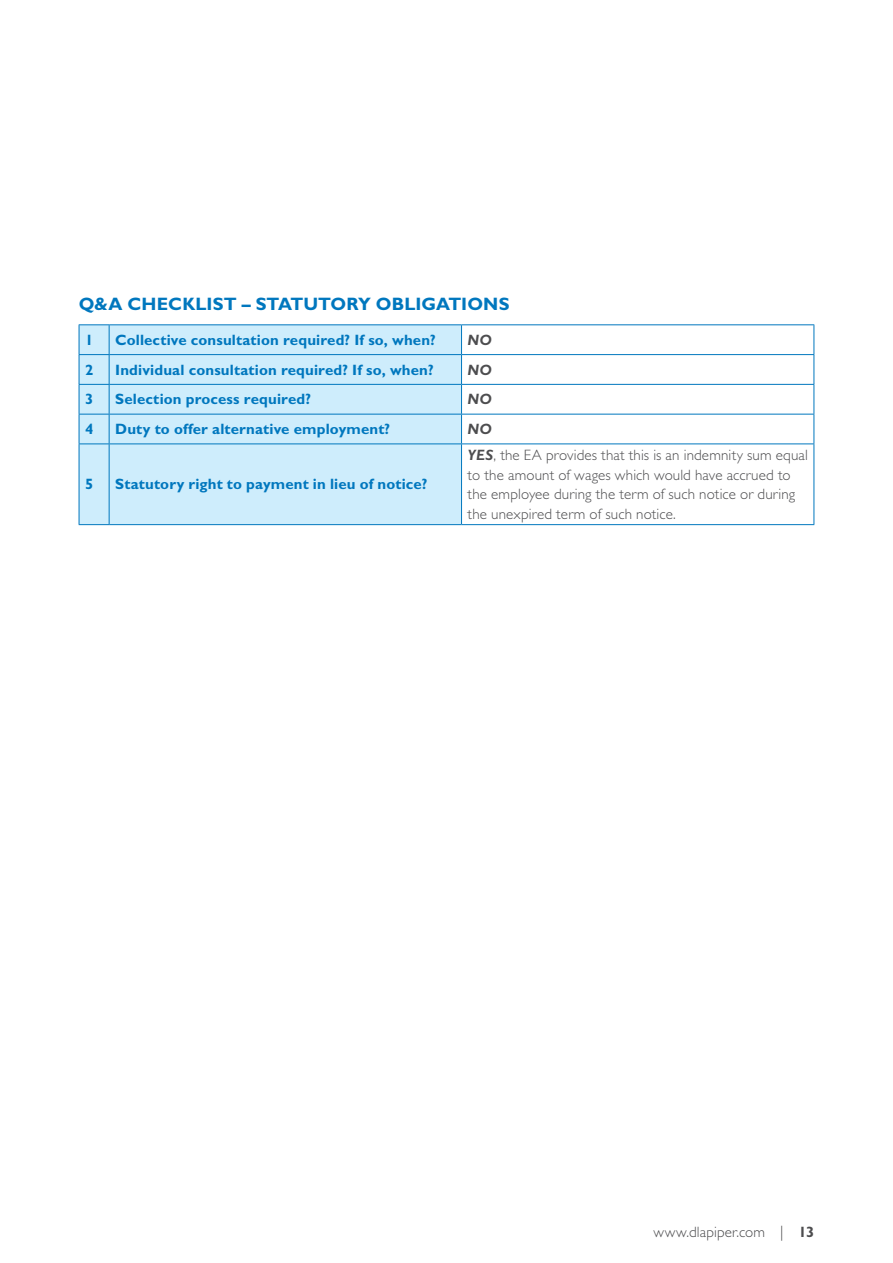
<style>
.page{position:relative;width:893px;height:1263px;background:#fff}
.page>*{position:absolute;margin:0;border:0;box-sizing:border-box;transform-origin:0 0}
.t1{font:700 18px "Gill Sans Std";letter-spacing:.005em;color:#0077be}
.t2{font:700 15px "Gill Sans Std";letter-spacing:.01em;color:#0077be}
.t3{font:300 15px/19.5px "Gill Sans Std";letter-spacing:.01em;color:#4d4d4f}
.t4{font:italic 700 15px "Gill Sans Std";letter-spacing:.015em;color:#4d4d4f}
.s1{font-weight:700;font-style:italic}
.s2{font-weight:700}
</style>
<div class="page">
<div style="left:80px;top:325px;width:381px;height:199px;background:#ceedfc"></div>
<svg style="left:462px;top:325px;width:352px;height:199px"></svg>
<hr style="left:79px;top:324px;width:30px;height:1px;background:#0077be">
<hr style="left:79px;top:354px;width:30px;height:1px;background:#0077be">
<hr style="left:79px;top:384px;width:30px;height:1px;background:#0077be">
<hr style="left:79px;top:414px;width:30px;height:1px;background:#0077be">
<svg style="left:79px;top:325px;width:1px;height:118px"></svg>
<hr style="left:79px;top:443px;width:30px;height:1px;background:#0077be">
<hr style="left:79px;top:444px;width:1px;height:80px;background:#0077be">
<hr style="left:79px;top:524px;width:30px;height:1px;background:#0077be">
<hr style="left:109px;top:324px;width:353px;height:1px;background:#0077be">
<hr style="left:462px;top:324px;width:352px;height:1px;background:#0077be">
<hr style="left:109px;top:354px;width:353px;height:1px;background:#0077be">
<hr style="left:462px;top:354px;width:352px;height:1px;background:#0077be">
<hr style="left:109px;top:384px;width:353px;height:1px;background:#0077be">
<hr style="left:462px;top:384px;width:352px;height:1px;background:#0077be">
<hr style="left:109px;top:414px;width:353px;height:1px;background:#0077be">
<svg style="left:109px;top:325px;width:1px;height:118px"></svg>
<hr style="left:462px;top:414px;width:352px;height:1px;background:#0077be">
<svg style="left:461px;top:325px;width:1px;height:118px"></svg>
<svg style="left:814px;top:325px;width:1px;height:118px"></svg>
<hr style="left:109px;top:443px;width:353px;height:1px;background:#0077be">
<hr style="left:109px;top:444px;width:1px;height:80px;background:#0077be">
<hr style="left:462px;top:443px;width:352px;height:1px;background:#0077be">
<hr style="left:461px;top:444px;width:1px;height:80px;background:#0077be">
<hr style="left:814px;top:444px;width:1px;height:80px;background:#0077be">
<hr style="left:109px;top:524px;width:353px;height:1px;background:#0077be">
<hr style="left:462px;top:524px;width:352px;height:1px;background:#0077be">
<p class="t1" style="left:79px;top:293px;width:433px">Q&amp;A Checklist – Statutory Obligations</p>
<p class="t2" style="left:85px;top:331px;width:10px">1</p>
<p class="t2" style="left:115px;top:331px;width:322px">Collective consultation required? If so, when?</p>
<p class="t4" style="left:468px;top:331px;width:26px">NO</p>
<p class="t2" style="left:85px;top:361px;width:10px">2</p>
<p class="t2" style="left:115px;top:361px;width:320px">I ndividual consultation required? If so, when?</p>
<p class="t4" style="left:468px;top:361px;width:26px">NO</p>
<p class="t2" style="left:85px;top:390px;width:10px">3</p>
<p class="t2" style="left:115px;top:390px;width:197px">Selection process required?</p>
<p class="t4" style="left:468px;top:391px;width:26px">NO</p>
<p class="t2" style="left:85px;top:420px;width:10px">4</p>
<p class="t2" style="left:115px;top:420px;width:277px">Duty to offer alternative employment?</p>
<p class="t4" style="left:468px;top:420px;width:26px">NO</p>
<p class="t2" style="left:85px;top:475px;width:10px">5</p>
<p class="t2" style="left:115px;top:475px;width:314px">Statutory right to payment in lieu of notice?</p>
<p class="t3" style="left:468px;top:445px;width:342px"><span class="s1">YES</span>, the EA provides that this is an indemnity sum equal to the amount of wages which would have accrued to the employee during the term of such notice or during the unexpired term of such notice.</p>
<p class="t3" style="left:653px;top:1222px;width:162px">www.dlapiper.com | <span class="s2">13</span></p>
</div>
